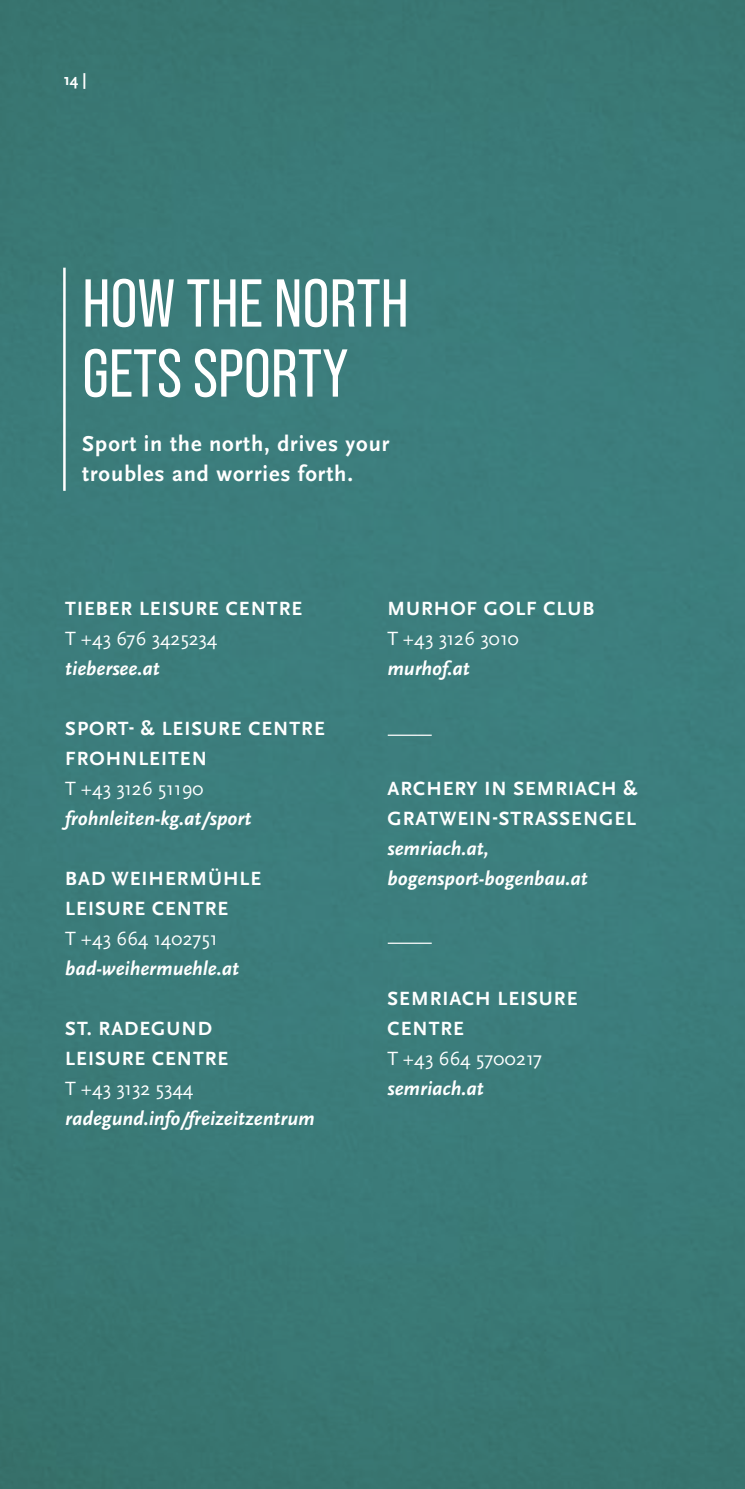
<style>
.page{position:relative;width:745px;height:1489px;background:#fff}
.page>*{position:absolute;margin:0;border:0;box-sizing:border-box;transform-origin:0 0}
.t1{font:67.5px/70px "Bebas Neue Pro";color:#fff}
.t2{font:700 22.5px/30px "Scala Sans Pro";letter-spacing:.04em;color:#fff}
.t3{font:700 20px/30px "Scala Sans Pro";letter-spacing:.05em;color:#fff}
.t4{font:italic 700 20px/30px "Scala Sans Pro";color:#fff}
.t5{font:20px "Scala Sans Pro";color:#fff}
.t6{font:700 16.25px "Scala Sans Pro";color:#fff}
</style>
<div class="page">
<img style="left:0;top:0;width:744px;height:1488px">
<hr style="left:387px;top:734px;width:44px;height:1px;background:#fff">
<hr style="left:387px;top:942px;width:44px;height:1px;background:#fff">
<hr style="left:63px;top:268px;width:3px;height:223px;background:#fff">
<p class="t6" style="left:64px;top:70px;width:24px">14 |</p>
<h1 class="t1" style="left:82px;top:268px;width:328px">HOW THE NORTH<br>GETS SPORTY</h1>
<p class="t2" style="left:82px;top:429px;width:308px">Sport in the north, drives your troubles and worries forth.</p>
<p class="t3" style="left:65px;top:593px;width:238px">TIEBER LEISURE CENTRE</p>
<p class="t5" style="left:65px;top:627px;width:153px">T +43 676 3425234</p>
<p class="t4" style="left:65px;top:653px;width:96px">tiebersee.at</p>
<p class="t3" style="left:65px;top:713px;width:261px">SPORT- &amp; LEISURE CENTRE<br>FROHNLEITEN</p>
<p class="t5" style="left:65px;top:777px;width:140px">T +43 3126 51190</p>
<p class="t4" style="left:65px;top:803px;width:188px">frohnleiten-kg.at/sport</p>
<p class="t3" style="left:65px;top:863px;width:197px">BAD WEIHERMÜHLE<br>LEISURE CENTRE</p>
<p class="t5" style="left:65px;top:927px;width:154px">T +43 664 1402751</p>
<p class="t4" style="left:65px;top:953px;width:175px">bad-weihermuehle.at</p>
<p class="t3" style="left:65px;top:1013px;width:164px">ST. RADEGUND<br>LEISURE CENTRE</p>
<p class="t5" style="left:65px;top:1077px;width:130px">T +43 3132 5344</p>
<p class="t4" style="left:65px;top:1103px;width:251px">radegund.info/freizeitzentrum</p>
<p class="t3" style="left:387px;top:593px;width:208px">MURHOF GOLF CLUB</p>
<p class="t5" style="left:387px;top:627px;width:133px">T +43 3126 3010</p>
<p class="t4" style="left:387px;top:653px;width:84px">murhof.at</p>
<p class="t3" style="left:387px;top:773px;width:251px">ARCHERY IN SEMRIACH &amp;<br>GRATWEIN-STRASSENGEL</p>
<p class="t4" style="left:387px;top:833px;width:202px">semriach.at, bogensport-bogenbau.at</p>
<p class="t3" style="left:387px;top:983px;width:191px">SEMRIACH LEISURE<br>CENTRE</p>
<p class="t5" style="left:387px;top:1047px;width:156px">T +43 664 5700217</p>
<p class="t4" style="left:387px;top:1073px;width:98px">semriach.at</p>
</div>
